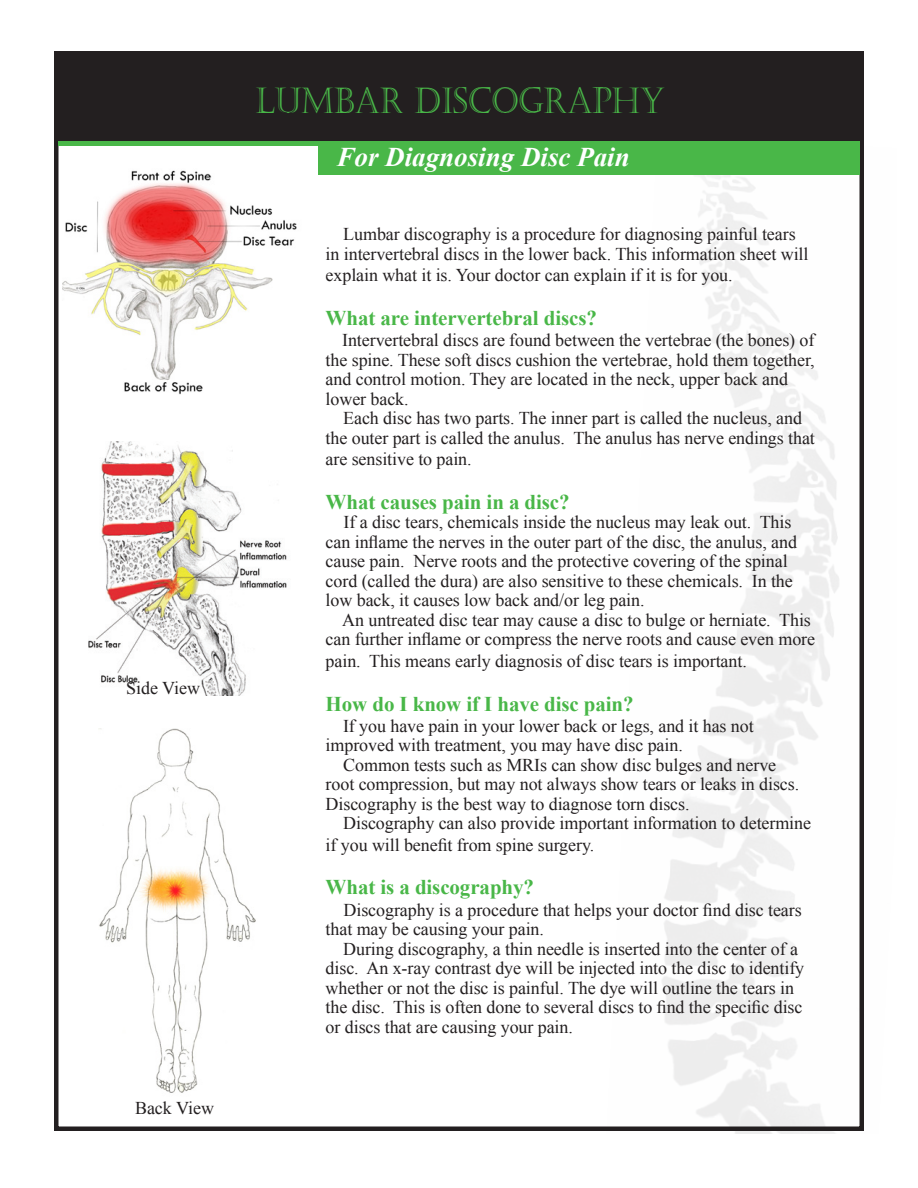
<style>
.page{position:relative;width:918px;height:1188px;background:#fff}
.page>*{position:absolute;margin:0;border:0;box-sizing:border-box;transform-origin:0 0}
.t1{font:36px "Castellar";letter-spacing:-.01em;color:#49b748;scale:.87 1}
.t2{font:italic 700 27px "Times New Roman";color:#fff}
.t3{font:700 21px "Times New Roman";letter-spacing:-.005em;color:#49b748}
.t4{font:18px/19.5px "Times New Roman";letter-spacing:-.005em;color:#231f20}
</style>
<div class="page">
<img style="left:98px;top:728px;width:158px;height:365px">
<img style="left:88px;top:442px;width:199px;height:254px">
<img style="left:62px;top:170px;width:235px;height:225px">
<div style="left:54px;top:55px;width:810px;height:90px;background:#231f20"></div>
<div style="left:54px;top:51px;width:810px;height:1080px;border:4px solid #231f20"></div>
<hr style="left:58px;top:141px;width:802px;height:4px;background:#49b748">
<div style="left:318px;top:145px;width:542px;height:30px;background:#49b748"></div>
<p class="t4" style="left:126px;top:678px;width:76px">Side View</p>
<p class="t4" style="left:135px;top:1098px;width:81px">Back View</p>
<p class="t1" style="left:255px;top:80px;width:473px">LUMBAR DISCOGRAPHY</p>
<p class="t2" style="left:337px;top:138px;width:295px">For Diagnosing Disc Pain</p>
<p class="t4" style="left:326px;top:224px;width:484px;text-align:center">Lumbar discography is a procedure for diagnosing painful tears<br>in intervertebral discs in the lower back. This information sheet will</p>
<p class="t4" style="left:326px;top:265px;width:409px">explain what it is. Your doctor can explain if it is for you.</p>
<p class="t3" style="left:326px;top:304px;width:273px">What are intervertebral discs?</p>
<p class="t4" style="left:326px;top:330px;width:491px;text-indent:16px">Intervertebral discs are found between the vertebrae (the bones) of the spine. These soft discs cushion the vertebrae, hold them together, and control motion. They are located in the neck, upper back and lower back.</p>
<p class="t4" style="left:326px;top:408px;width:491px;text-align:center">Each disc has two parts. The inner part is called the nucleus, and<br>the outer part is called the anulus. The anulus has nerve endings that</p>
<p class="t4" style="left:326px;top:449px;width:148px">are sensitive to pain.</p>
<p class="t3" style="left:326px;top:487px;width:246px">What causes pain in a disc?</p>
<p class="t4" style="left:326px;top:512px;width:473px;text-indent:18px">If a disc tears, chemicals inside the nucleus may leak out. This can inflame the nerves in the outer part of the disc, the anulus, and cause pain. Nerve roots and the protective covering of the spinal cord (called the dura) are also sensitive to these chemicals. In the low back, it causes low back and/or leg pain.</p>
<p class="t4" style="left:326px;top:610px;width:491px;text-align:right">An untreated disc tear may cause a disc to bulge or herniate. This can further inflame or compress the nerve roots and cause even more</p>
<p class="t4" style="left:326px;top:651px;width:423px">pain. This means early diagnosis of disc tears is important.</p>
<p class="t3" style="left:326px;top:689px;width:310px">How do I know if I have disc pain?</p>
<p class="t4" style="left:326px;top:716px;width:430px;text-indent:17px">If you have pain in your lower back or legs, and it has not improved with treatment, you may have disc pain.</p>
<p class="t4" style="left:326px;top:755px;width:475px;text-indent:18px">Common tests such as MRIs can show disc bulges and nerve root compression, but may not always show tears or leaks in discs.<br>Discography is the best way to diagnose torn discs.</p>
<p class="t4" style="left:326px;top:812px;width:487px;line-height:21.3px;text-indent:18px">Discography can also provide important information to determine if you will benefit from spine surgery.</p>
<p class="t3" style="left:326px;top:873px;width:210px">What is a discography?</p>
<p class="t4" style="left:326px;top:900px;width:478px;text-indent:18px">Discography is a procedure that helps your doctor find disc tears that may be causing your pain.</p>
<p class="t4" style="left:326px;top:939px;width:480px;text-indent:18px">During discography, a thin needle is inserted into the center of a disc. An x-ray contrast dye will be injected into the disc to identify whether or not the disc is painful. The dye will outline the tears in the disc. This is often done to several discs to find the specific disc or discs that are causing your pain.</p>
</div>
